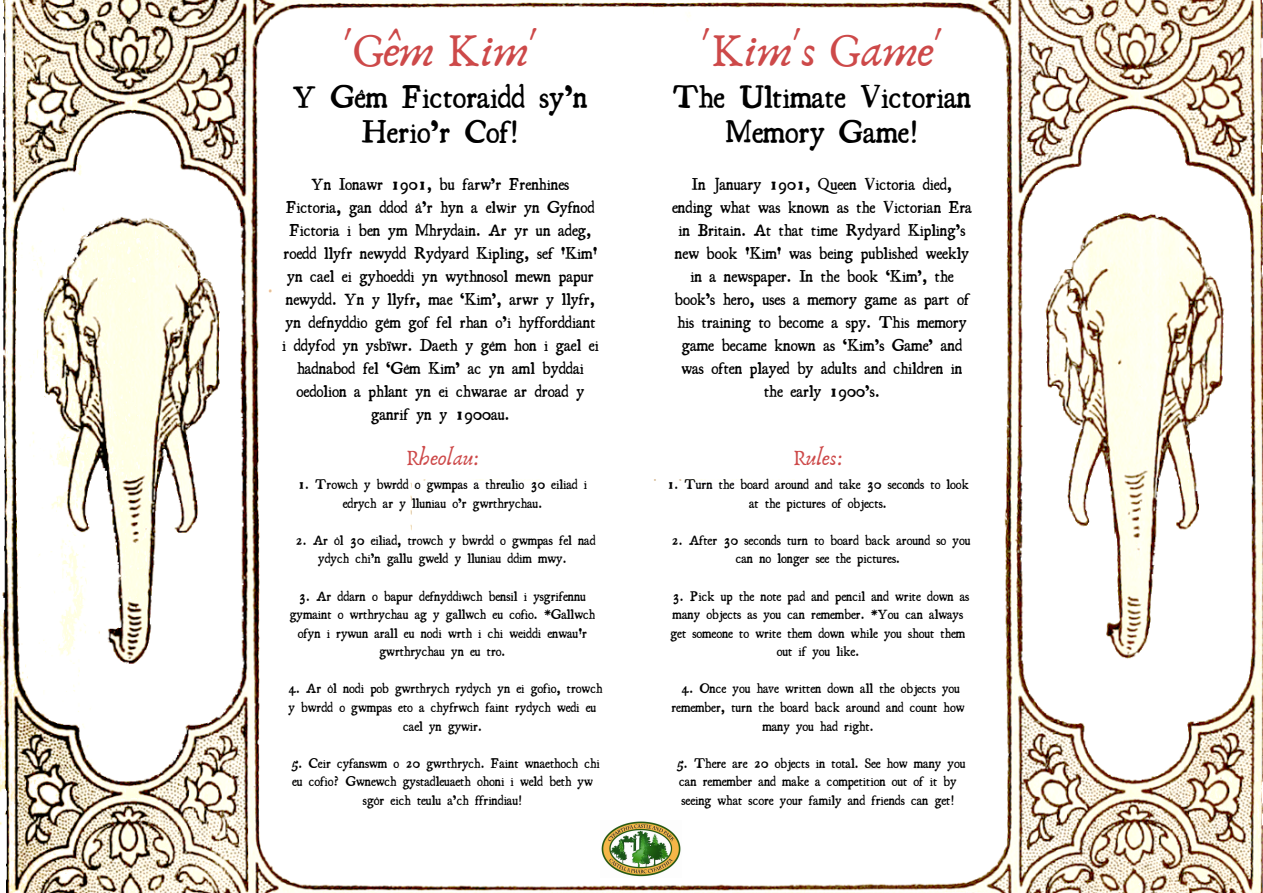
<style>
.page{position:relative;width:1263px;height:893px;background:#fff}
.page>*{position:absolute;margin:0;border:0;box-sizing:border-box;transform-origin:0 0}
.t1{font:48.75px "Anaktoria";color:#cd4949}
.t2{font:31.5px/34.9px "Essays 1743";color:#000;text-align:center}
.t3{font:22.5px "Anaktoria";color:#cd4949}
.t4{font:16.5px/23.1px "Essays 1743";color:#000;text-align:center}
.t5{font:13.5px/18.6px "Essays 1743";color:#000;text-align:center}
</style>
<div class="page">
<img style="left:0;top:0;width:1263px;height:893px">
<img style="left:600px;top:821px;width:82px;height:56px">
<h1 class="t1" style="left:343px;top:21px;width:195px">'Gêm Kim'</h1>
<h2 class="t2" style="left:293px;top:79px;width:296px">Y Gêm Fictoraidd sy’n<br>Herio’r Cof!</h2>
<p class="t4" style="left:282px;top:172px;width:318px">Yn Ionawr 1901, bu farw’r Frenhines Fictoria, gan ddod â’r hyn a elwir yn Gyfnod Fictoria i ben ym Mhrydain. Ar yr un adeg, roedd llyfr newydd Rydyard Kipling, sef 'Kim' yn cael ei gyhoeddi yn wythnosol mewn papur newydd. Yn y llyfr, mae ‘Kim’, arwr y llyfr, yn defnyddio gêm gof fel rhan o’i hyfforddiant i ddyfod yn ysbïwr. Daeth y gêm hon i gael ei hadnabod fel ‘Gêm Kim’ ac yn aml byddai oedolion a phlant yn ei chwarae ar droad y ganrif yn y 1900au.</p>
<h3 class="t3" style="left:406px;top:444px;width:75px">Rheolau:</h3>
<p class="t5" style="left:298px;top:475px;width:291px">1. Trowch y bwrdd o gwmpas a threulio 30 eiliad i edrych ar y lluniau o’r gwrthrychau.</p>
<p class="t5" style="left:295px;top:530px;width:302px">2. Ar ôl 30 eiliad, trowch y bwrdd o gwmpas fel nad ydych chi’n gallu gweld y lluniau ddim mwy.</p>
<p class="t5" style="left:290px;top:586px;width:307px">3. Ar ddarn o bapur defnyddiwch bensil i ysgrifennu gymaint o wrthrychau ag y gallwch eu cofio. *Gallwch ofyn i rywun arall eu nodi wrth i chi weiddi enwau'r gwrthrychau yn eu tro.</p>
<p class="t5" style="left:288px;top:679px;width:315px">4. Ar ôl nodi pob gwrthrych rydych yn ei gofio, trowch y bwrdd o gwmpas eto a chyfrwch faint rydych wedi eu cael yn gywir.</p>
<p class="t5" style="left:291px;top:753px;width:310px">5. Ceir cyfanswm o 20 gwrthrych. Faint wnaethoch chi eu cofio? Gwnewch gystadleuaeth ohoni i weld beth yw sgôr eich teulu a’ch ffrindiau!</p>
<h1 class="t1" style="left:701px;top:21px;width:243px">'Kim's Game'</h1>
<h2 class="t2" style="left:672px;top:79px;width:300px">The Ultimate Victorian<br>Memory Game!</h2>
<p class="t4" style="left:672px;top:172px;width:301px">In January 1901, Queen Victoria died, ending what was known as the Victorian Era in Britain. At that time Rydyard Kipling’s new book 'Kim' was being published weekly in a newspaper. In the book ‘Kim’, the book’s hero, uses a memory game as part of his training to become a spy. This memory game became known as ‘Kim’s Game’ and was often played by adults and children in the early 1900’s.</p>
<h3 class="t3" style="left:793px;top:444px;width:51px">Rules:</h3>
<p class="t5" style="left:667px;top:475px;width:303px">1. Turn the board around and take 30 seconds to look at the pictures of objects.</p>
<p class="t5" style="left:671px;top:530px;width:300px">2. After 30 seconds turn to board back around so you can no longer see the pictures.</p>
<p class="t5" style="left:670px;top:586px;width:300px">3. Pick up the note pad and pencil and write down as many objects as you can remember. *You can always get someone to write them down while you shout them out if you like.</p>
<p class="t5" style="left:671px;top:679px;width:294px">4. Once you have written down all the objects you remember, turn the board back around and count how many you had right.</p>
<p class="t5" style="left:676px;top:753px;width:291px;text-align:left">5. There are 20 objects in total. See how many you can remember and make a competition out of it by seeing what score your family and friends can get!</p>
</div>
